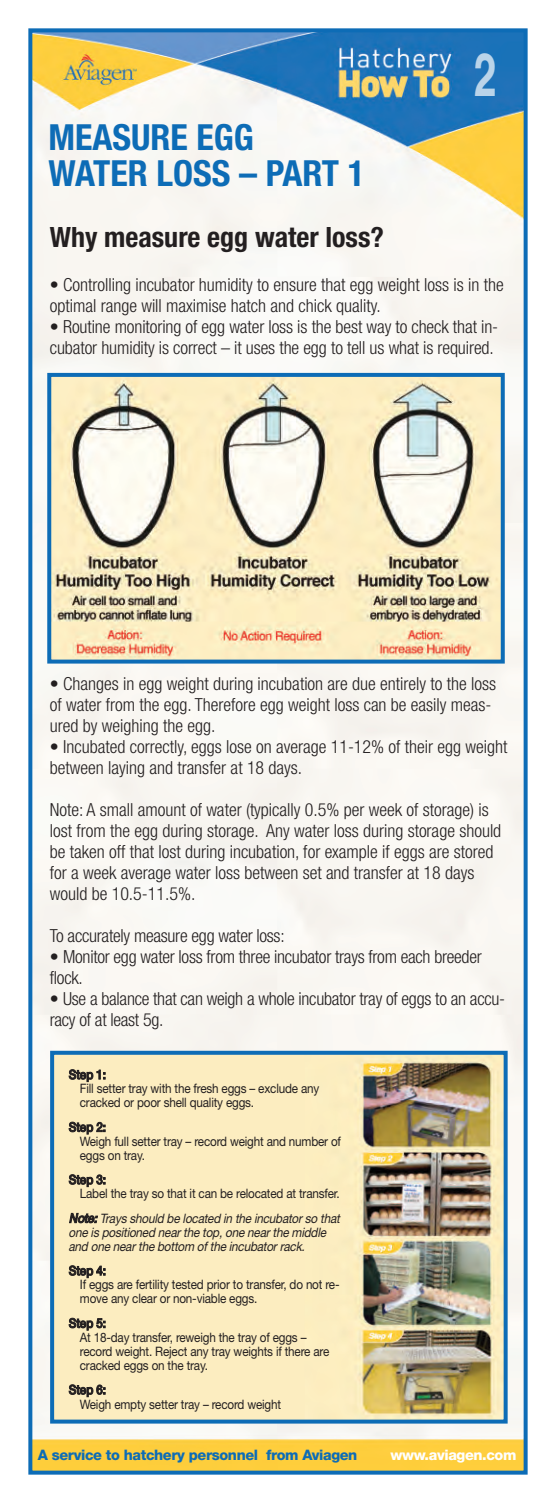
<style>
.page{position:relative;width:556px;height:1503px;background:#fff}
.page>*{position:absolute;margin:0;border:0;box-sizing:border-box;transform-origin:0 0}
.t1{font:700 60.2px "Helvetica";color:rgb(255 255 255/.7);scale:.68 1}
.t2{font:700 condensed 36px/35.8px "Helvetica Neue";color:#0d6cb6}
.t3{font:700 condensed 28px "Helvetica Neue";color:#231f20}
.t4{font:300 condensed 18px/21px "Helvetica Neue";color:#231f20}
.t5{font:800 14.4px "Helvetica Neue";letter-spacing:-.025em;color:#0d6cb6}
.t6{font:800 14.4px "Helvetica Neue";letter-spacing:-.025em;color:#fff}
.t7{font:13px/14.2px "Helvetica Neue";letter-spacing:-.015em;color:#231f20;scale:.9 1}
.t8{font:italic 13px/14px "Helvetica Neue";color:#231f20;scale:.9 1}
.s1{font-weight:500}
</style>
<div class="page">
<img style="left:33px;top:33px;width:489px;height:1436px">
<div style="left:28px;top:28px;width:499px;height:1446px;border:4px solid #0d6cb6"></div>
<img style="left:52px;top:378px;width:447px;height:280px">
<div style="left:47px;top:373px;width:457px;height:290px;border:4px solid #0d6cb6"></div>
<img style="left:55px;top:1055px;width:447px;height:363px">
<div style="left:50px;top:1050px;width:457px;height:373px;border:4px solid #0d6cb6"></div>
<p class="t2" style="left:48px;top:123px;width:318px">MEASURE EGG<br>WATER LOSS – PART 1</p>
<p class="t1" style="left:474px;top:40px;width:35px">2</p>
<p class="t3" style="left:50px;top:227px;width:335px">Why measure egg water loss?</p>
<p class="t4" style="left:50px;top:275px;width:455px">• Controlling incubator humidity to ensure that egg weight loss is in the optimal range will maximise hatch and chick quality.</p>
<p class="t4" style="left:50px;top:317px;width:450px">• Routine monitoring of egg water loss is the best way to check that in&shy;cubator humidity is correct – it uses the egg to tell us what is required.</p>
<p class="t4" style="left:50px;top:674px;width:447px">• Changes in egg weight during incubation are due entirely to the loss of water from the egg. Therefore egg weight loss can be easily meas&shy;ured by weighing the egg.</p>
<p class="t4" style="left:50px;top:737px;width:459px">• Incubated correctly, eggs lose on average 11-12% of their egg weight between laying and transfer at 18 days.</p>
<p class="t4" style="left:50px;top:800px;width:453px">Note: A small amount of water (typically 0.5% per week of storage) is lost from the egg during storage. Any water loss during storage should be taken off that lost during incubation, for example if eggs are stored for a week average water loss between set and transfer at 18 days would be 10.5-11.5%.</p>
<p class="t4" style="left:50px;top:926px;width:236px">To accurately measure egg water loss:</p>
<p class="t4" style="left:50px;top:947px;width:433px">• Monitor egg water loss from three incubator trays from each breeder flock.</p>
<p class="t4" style="left:50px;top:989px;width:457px">• Use a balance that can weigh a whole incubator tray of eggs to an accu&shy;racy of at least 5g.</p>
<p class="t7" style="left:80px;top:1068px;width:267px;text-indent:-11px"><span class="s1">Step 1:<br></span>Fill setter tray with the fresh eggs – exclude any cracked or poor shell quality eggs.</p>
<p class="t7" style="left:80px;top:1121px;width:291px;text-indent:-11px"><span class="s1">Step 2:<br></span>Weigh full setter tray – record weight and number of eggs on tray.</p>
<p class="t7" style="left:80px;top:1173px;width:290px;text-indent:-11px"><span class="s1">Step 3:<br></span>Label the tray so that it can be relocated at transfer.</p>
<p class="t8" style="left:68px;top:1212px;width:305px"><span class="s1">Note:</span>Trays should be located in the incubatorso that one is positioned nearthe top,one nearthe middle and one nearthe bottom of the incubatorrack.</p>
<p class="t7" style="left:80px;top:1264px;width:290px;text-indent:-11px"><span class="s1">Step 4:<br></span>If eggs are fertility tested prior to transfer, do not re&shy;move any clear or non-viable eggs.</p>
<p class="t7" style="left:80px;top:1317px;width:278px;text-indent:-11px"><span class="s1">Step 5:<br></span>At 18-day transfer, reweigh the tray of eggs – record weight. Reject any tray weights if there are cracked eggs on the tray.</p>
<p class="t7" style="left:80px;top:1383px;width:225px;text-indent:-11px"><span class="s1">Step 6:<br></span>Weigh empty setter tray – record weight</p>
<p class="t5" style="left:38px;top:1449px;width:321px">A service to hatchery personnel from Aviagen</p>
<p class="t6" style="left:390px;top:1449px;width:127px">www.aviagen.com</p>
<p class="t6" style="left:390px;top:1452px;width:127px">www.aviagen.com</p>
</div>
